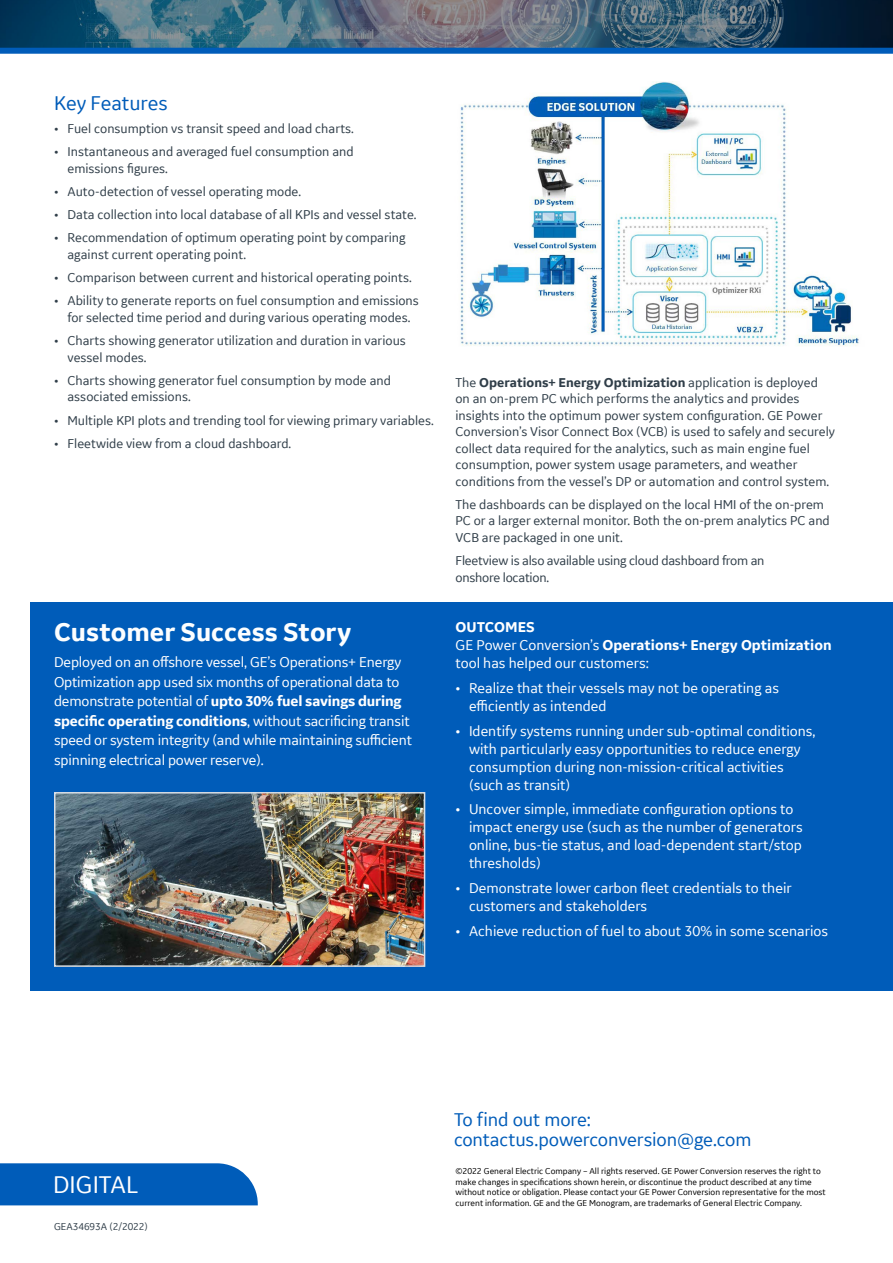
<style>
.page{position:relative;width:893px;height:1263px;background:#fff}
.page>*{position:absolute;margin:0;border:0;box-sizing:border-box;transform-origin:0 0}
.t1{font:700 27px "GE Inspira Sans";color:#fcfeff}
.t2{font:25.5px "GE Inspira Sans";color:#fff}
.t3{font:21px "GE Inspira Sans";color:#005cb9}
.t4{font:19.5px/19.5px "GE Inspira Sans";letter-spacing:-.01em;color:#005cb9}
.t5{font:15px/18px "GE Inspira Sans";color:#fff}
.t6{font:13.5px/16.5px "GE Inspira Sans";color:#303e49}
.t7{font:13.5px/16.5px "GE Inspira Sans";letter-spacing:-.02em;color:#303e49}
.t8{font:10.5px "GE Inspira Sans";color:#303e49}
.t9{font:9px/10.8px "GE Inspira Sans";color:#000}
.s1{font-weight:700}
</style>
<div class="page">
<img style="left:460px;top:82px;width:399px;height:264px">
<div style="left:31px;top:603px;width:862px;height:388px;background:#005cb9"></div>
<img style="left:57px;top:795px;width:365px;height:169px">
<div style="left:54px;top:792px;width:371px;height:175px;border:2px solid #d8e0e9"></div>
<div style="left:0;top:1163px;width:258px;height:42px;background:#005cb9"></div>
<img style="left:0;top:0;width:893px;height:48px">
<svg style="left:0;top:48px;width:893px;height:6px;fill:#005cb9"></svg>
<h3 class="t3" style="left:54px;top:90px;width:115px">Key Features</h3>
<p class="t6" style="left:54px;top:120px;width:301px">• Fuel consumption vs transit speed and load charts.</p>
<p class="t6" style="left:68px;top:143px;width:288px;text-indent:-14px">• Instantaneous and averaged fuel consumption and emissions figures.</p>
<p class="t6" style="left:54px;top:183px;width:249px">• Auto-detection of vessel operating mode.</p>
<p class="t6" style="left:54px;top:206px;width:364px">• Data collection into local database of all KPIs and vessel state.</p>
<p class="t6" style="left:68px;top:229px;width:340px;text-indent:-14px">• Recommendation of optimum operating point by comparing against current operating point.</p>
<p class="t6" style="left:54px;top:269px;width:359px">• Comparison between current and historical operating points.</p>
<p class="t6" style="left:54px;top:292px;width:366px;text-align:center">• Ability to generate reports on fuel consumption and emissions for selected time period and during various operating modes.</p>
<p class="t6" style="left:68px;top:332px;width:340px;text-indent:-14px">• Charts showing generator utilization and duration in various vessel modes.</p>
<p class="t6" style="left:68px;top:372px;width:325px;text-indent:-14px">• Charts showing generator fuel consumption by mode and associated emissions.</p>
<p class="t6" style="left:54px;top:412px;width:381px">• Multiple KPI plots and trending tool for viewing primary variables.</p>
<p class="t6" style="left:54px;top:435px;width:239px">• Fleetwide view from a cloud dashboard.</p>
<h1 class="t1" style="left:54px;top:615px;width:299px">Customer Success Story</h1>
<p class="t5" style="left:54px;top:652px;width:359px;line-height:19.5px">Deployed on an offshore vessel, GE’s Operations+ Energy Optimization app used six months of operational data to demonstrate potential of <span class="s1">upto 30% fuel savings during specific operating conditions</span>, without sacrificing transit speed or system integrity (and while maintaining sufficient spinning electrical power reserve).</p>
<p class="t6" style="left:455px;top:374px;width:381px">The <span class="s1">Operations+ Energy Optimization</span> application is deployed on an on-prem PC which performs the analytics and provides insights into the optimum power system configuration. GE Power Conversion’s Visor Connect Box (VCB) is used to safely and securely collect data required for the analytics, such as main engine fuel consumption, power system usage parameters, and weather conditions from the vessel’s DP or automation and control system.</p>
<p class="t6" style="left:455px;top:496px;width:376px">The dashboards can be displayed on the local HMI of the on-prem<br>PC or a larger external monitor. Both the on-prem analytics PC and<br>VCB are packaged in one unit.</p>
<p class="t7" style="left:455px;top:552px;width:311px">Fleetview is also available using cloud dashboard from an onshore location.</p>
<p class="t5" style="left:455px;top:618px;width:378px"><span class="s1">OUTCOMES<br></span>GE Power Conversion’s <span class="s1">Operations+ Energy Optimization </span>tool has helped our customers:</p>
<p class="t5" style="left:469px;top:678px;width:312px;text-indent:-14px">• Realize that their vessels may not be operating as efficiently as intended</p>
<p class="t5" style="left:469px;top:721px;width:348px;text-indent:-14px">• Identify systems running under sub-optimal conditions, with particularly easy opportunities to reduce energy consumption during non-mission-critical activities (such as transit)</p>
<p class="t5" style="left:469px;top:800px;width:335px;text-indent:-14px">• Uncover simple, immediate configuration options to impact energy use (such as the number of generators online, bus-tie status, and load-dependent start/stop thresholds)</p>
<p class="t5" style="left:469px;top:879px;width:324px;text-indent:-14px">• Demonstrate lower carbon fleet credentials to their customers and stakeholders</p>
<p class="t5" style="left:455px;top:921px;width:374px">• Achieve reduction of fuel to about 30% in some scenarios</p>
<h3 class="t4" style="left:454px;top:1109px;width:299px">To find out more: contactus.powerconversion@ge.com</h3>
<h2 class="t2" style="left:53px;top:1168px;width:86px">DIGITAL</h2>
<p class="t9" style="left:455px;top:1165px;width:372px">©2022 General Electric Company – All rights reserved. GE Power Conversion reserves the right to make changes in specifications shown herein, or discontinue the product described at any time without notice or obligation. Please contact your GE Power Conversion representative for the most current information. GE and the GE Monogram, are trademarks of General Electric Company.</p>
<p class="t8" style="left:54px;top:1219px;width:95px">GEA34693A (2/2022)</p>
</div>
